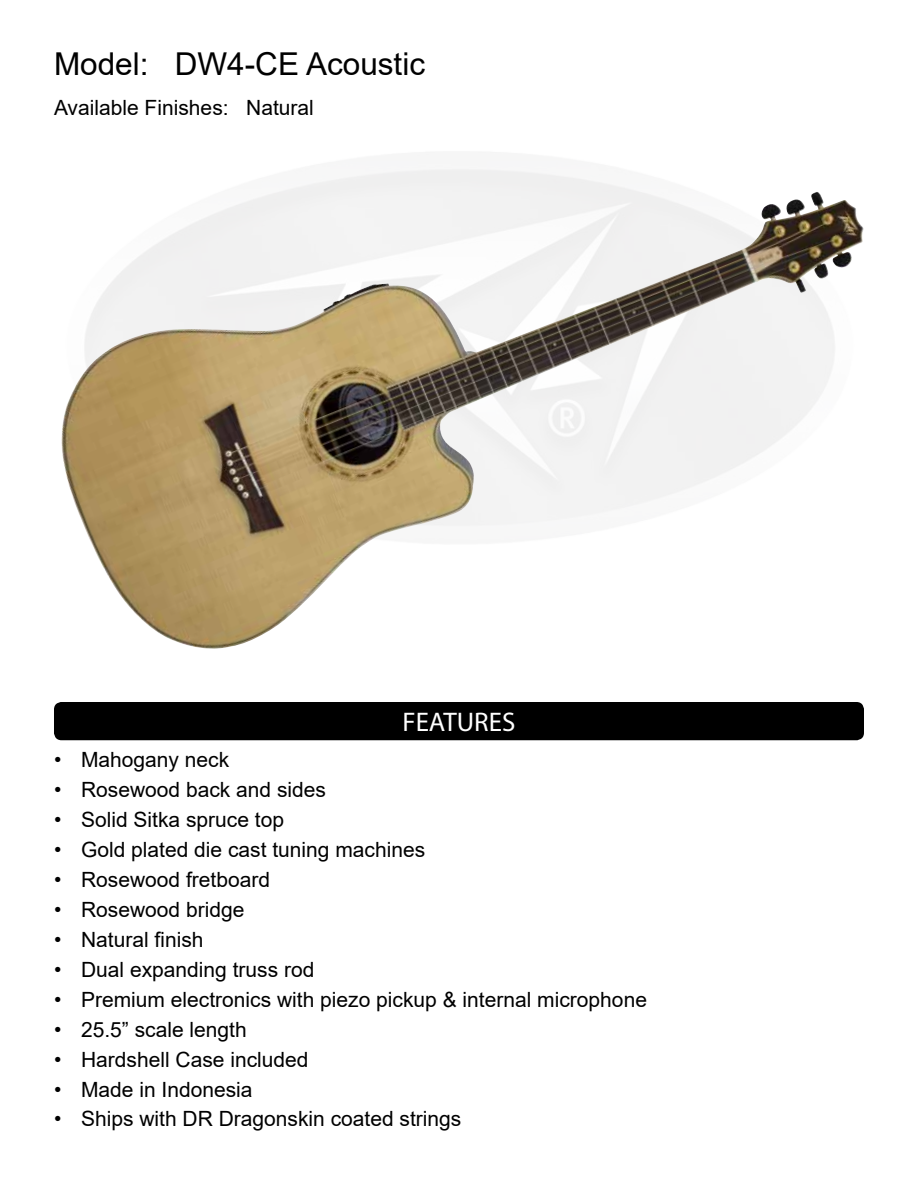
<style>
.page{position:relative;width:918px;height:1188px;background:#fff}
.page>*{position:absolute;margin:0;border:0;box-sizing:border-box;transform-origin:0 0}
.t1{font:31.5px "Arial";color:#000}
.t2{font:27px "Myriad Pro";color:#fff}
.t3{font:21px "Arial";color:#000}
</style>
<div class="page">
<img style="left:279px;top:169px;width:585px;height:230px">
<div style="left:54px;top:702px;width:810px;height:38px;background:#000;border-radius:8px"></div>
<img style="left:61px;top:192px;width:757px;height:457px">
<h1 class="t1" style="left:54px;top:42px;width:373px">Model: DW4-CE Acoustic</h1>
<p class="t3" style="left:54px;top:93px;width:261px">Available Finishes: Natural</p>
<p class="t2" style="left:403px;top:706px;width:114px">FEATURES</p>
<p class="t3" style="left:54px;top:745px;width:177px">• Mahogany neck</p>
<p class="t3" style="left:54px;top:775px;width:274px">• Rosewood back and sides</p>
<p class="t3" style="left:54px;top:805px;width:232px">• Solid Sitka spruce top</p>
<p class="t3" style="left:54px;top:835px;width:373px">• Gold plated die cast tuning machines</p>
<p class="t3" style="left:54px;top:865px;width:218px">• Rosewood fretboard</p>
<p class="t3" style="left:54px;top:895px;width:192px">• Rosewood bridge</p>
<p class="t3" style="left:54px;top:925px;width:151px">• Natural finish</p>
<p class="t3" style="left:54px;top:955px;width:262px">• Dual expanding truss rod</p>
<p class="t3" style="left:54px;top:985px;width:595px">• Premium electronics with piezo pickup &amp; internal microphone</p>
<p class="t3" style="left:54px;top:1015px;width:194px">• 25.5” scale length</p>
<p class="t3" style="left:54px;top:1045px;width:256px">• Hardshell Case included</p>
<p class="t3" style="left:54px;top:1075px;width:200px">• Made in Indonesia</p>
<p class="t3" style="left:54px;top:1104px;width:409px">• Ships with DR Dragonskin coated strings</p>
</div>
